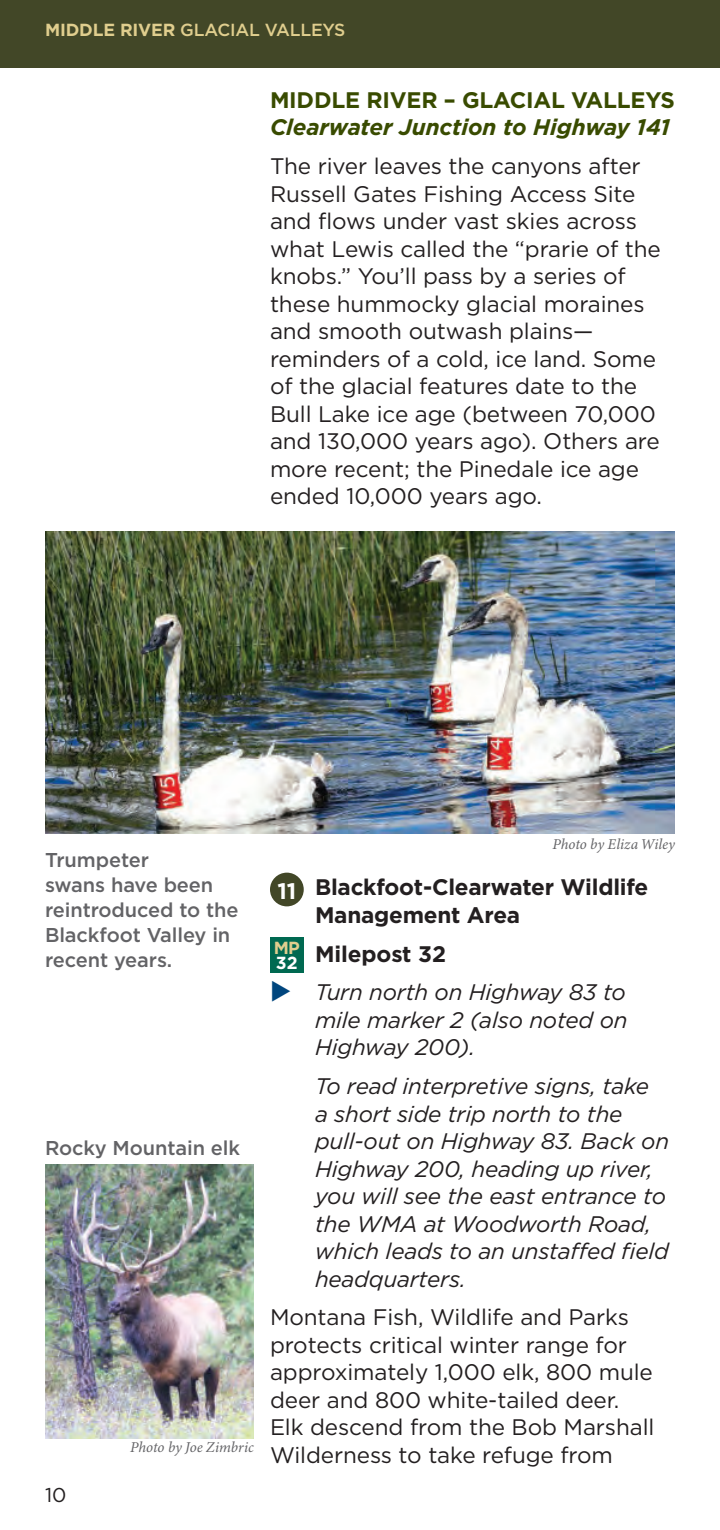
<style>
.page{position:relative;width:720px;height:1530px;background:#fff}
.page>*{position:absolute;margin:0;border:0;box-sizing:border-box;transform-origin:0 0}
.t1{font:22.5px/27.5px "Gotham";letter-spacing:-.005em;color:#231f20}
.t2{font:italic 22.5px/27.5px "Gotham";letter-spacing:-.01em;color:#231f20;text-align:justify}
.t3{font:700 22.5px/27.5px "Gotham";letter-spacing:-.01em;color:#231f20}
.t4{font:italic 700 22.5px "Gotham";letter-spacing:-.005em;color:#394b00}
.t5{font:700 22.5px "Gotham";letter-spacing:-.01em;color:#394b00}
.t6{font:700 22.5px "Gotham";color:#fff}
.t7{font:500 20px/25px "Gotham";letter-spacing:-.005em;color:#636366}
.t8{font:20px "Gotham";color:#231f20}
.t9{font:500 17.5px "Gotham";letter-spacing:-.01em;color:#e0ce8e}
.t10{font:700 17.5px "Gotham";color:#e0ce8e}
.t11{font:700 17.5px "Gotham";color:#fff}
.t12{font:italic 15px "Minion 3";color:#636366}
.s1{font-weight:700}
</style>
<div class="page">
<div style="left:0;top:0;width:720px;height:68px;background:#424727"></div>
<img style="left:45px;top:531px;width:630px;height:302px">
<img style="left:45px;top:1165px;width:209px;height:273px">
<div style="left:270px;top:873px;width:34px;height:33px;background:#424727;border-radius:50%"></div>
<div style="left:270px;top:937px;width:34px;height:35px;background:#006951"></div>
<p class="t9" style="left:45px;top:19px;width:302px"><span class="s1">MIDDLE RIVER</span> GLACIAL VALLEYS</p>
<p class="t5" style="left:270px;top:87px;width:406px">MIDDLE RIVER – GLACIAL VALLEYS</p>
<p class="t4" style="left:270px;top:113px;width:402px">Clearwater Junction to Highway 141</p>
<p class="t1" style="left:270px;top:152px;width:392px">The river leaves the canyons after<br>Russell Gates Fishing Access Site and flows under vast skies across what Lewis called the “prarie of the knobs.” You’ll pass by a series of these hummocky glacial moraines and smooth outwash plains— reminders of a cold, ice land. Some of the glacial features date to the<br>Bull Lake ice age (between 70,000 and 130,000 years ago). Others are more recent; the Pinedale ice age ended 10,000 years ago.</p>
<p class="t7" style="left:45px;top:847px;width:195px">Trumpeter<br>swans have been reintroduced to the<br>Blackfoot Valley in recent years.</p>
<p class="t7" style="left:45px;top:1135px;width:197px">Rocky Mountain elk</p>
<p class="t8" style="left:45px;top:1482px;width:23px">10</p>
<p class="t12" style="left:130px;top:1437px;width:125px">Photo by Joe Zimbric</p>
<p class="t12" style="left:552px;top:834px;width:124px">Photo by Eliza Wiley</p>
<p class="t3" style="left:315px;top:874px;width:335px">Blackfoot-Clearwater Wildlife<br>Management Area</p>
<p class="t3" style="left:315px;top:940px;width:133px">Milepost 32</p>
<p class="t2" style="left:315px;top:978px;width:314px">Turn north on Highway 83 to mile marker 2 (also noted on Highway 200).</p>
<p class="t2" style="left:315px;top:1072px;width:356px;text-align:left">To read interpretive signs, take<br>a short side trip north to the pull-out on Highway 83. Back on<br>Highway 200, heading up river, you will see the east entrance to the WMA at Woodworth Road, which leads to an unstaffed field headquarters.</p>
<p class="t1" style="left:270px;top:1303px;width:386px">Montana Fish, Wildlife and Parks protects critical winter range for approximately 1,000 elk, 800 mule deer and 800 white-tailed deer.<br>Elk descend from the Bob Marshall Wilderness to take refuge from</p>
<p class="t6" style="left:277px;top:878px;width:20px">11</p>
<p class="t10" style="left:274px;top:938px;width:28px">MP</p>
<p class="t11" style="left:276px;top:953px;width:23px">32</p>
</div>
